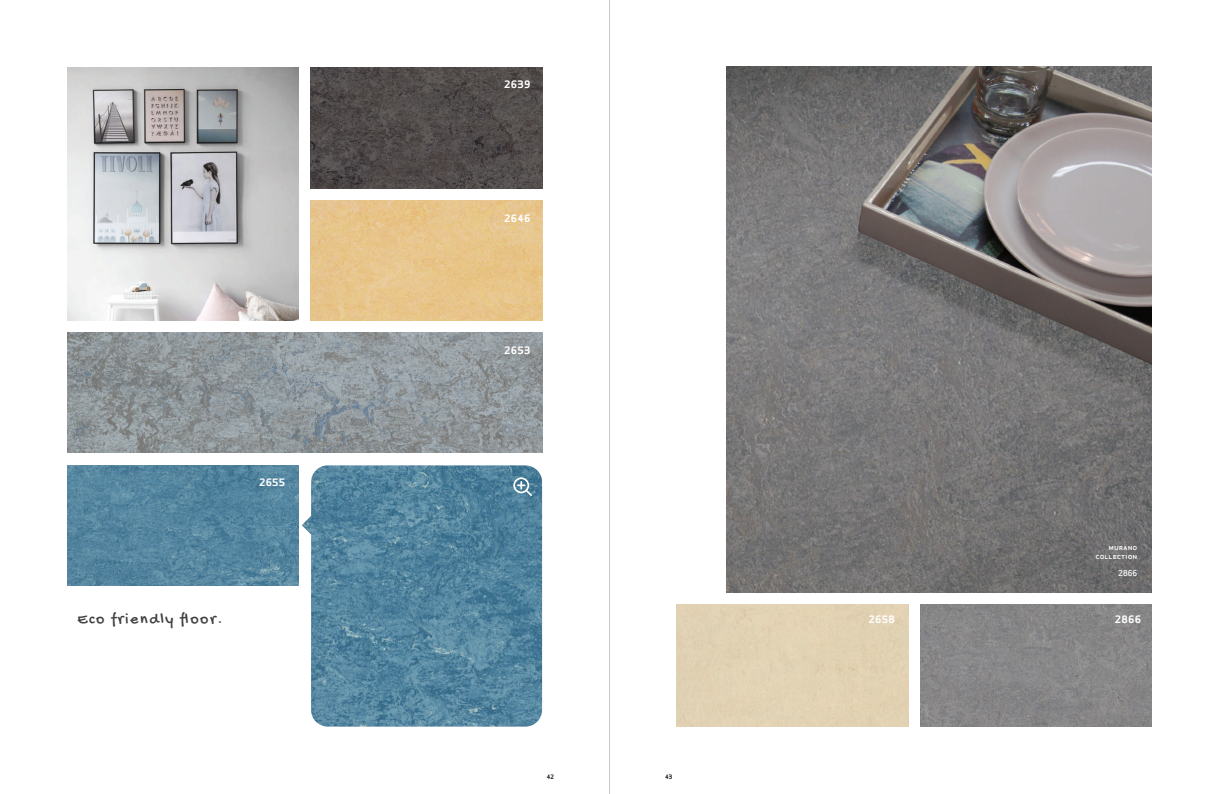
<style>
.page{position:relative;width:1219px;height:794px;background:#fff}
.page>*{position:absolute;margin:0;border:0;box-sizing:border-box;transform-origin:0 0}
.t1{font:16px "Gochi Hand";letter-spacing:.1em;color:#3e3e3f}
.t2{font:10px "Apex Sans T Bold";letter-spacing:.02em;color:#fff;scale:1.07 1}
.t3{font:8px/8.5px "Apex Sans C Medium";color:#fff;text-align:right}
.t4{font:6px "Apex Sans T Bold";color:#231f20}
</style>
<div class="page">
<img style="left:726px;top:66px;width:425px;height:526px">
<img style="left:920px;top:604px;width:231px;height:122px">
<div style="left:677px;top:604px;width:231px;height:122px;background:#e1d2b4"></div>
<img style="left:311px;top:201px;width:231px;height:119px">
<img style="left:311px;top:68px;width:231px;height:121px">
<img style="left:67px;top:67px;width:232px;height:253px">
<img style="left:67px;top:465px;width:232px;height:120px">
<img style="left:67px;top:333px;width:475px;height:119px">
<hr style="left:609px;top:0;width:1px;height:794px;background:#c7c8ca">
<img style="left:302px;top:465px;width:240px;height:261px">
<div style="left:513px;top:477px;width:16px;height:16px;border:2px solid #fff;border-radius:50%"></div>
<svg style="left:518px;top:482px;width:15px;height:15px"></svg>
<p class="t2" style="left:259px;top:476px;width:26px">2655</p>
<h1 class="t1" style="left:78px;top:611px;width:146px">Eco friendly floor.</h1>
<p class="t2" style="left:504px;top:78px;width:26px">2639</p>
<p class="t2" style="left:504px;top:212px;width:26px">2646</p>
<p class="t2" style="left:504px;top:343px;width:26px">2653</p>
<p class="t4" style="left:547px;top:773px;width:9px">42</p>
<p class="t4" style="left:665px;top:773px;width:9px">43</p>
<p class="t3" style="left:1095px;top:543px;width:44px">murano collection</p>
<p class="t3" style="left:1118px;top:568px;width:21px">2866</p>
<p class="t2" style="left:868px;top:613px;width:26px">2658</p>
<p class="t2" style="left:1115px;top:613px;width:26px">2866</p>
</div>
